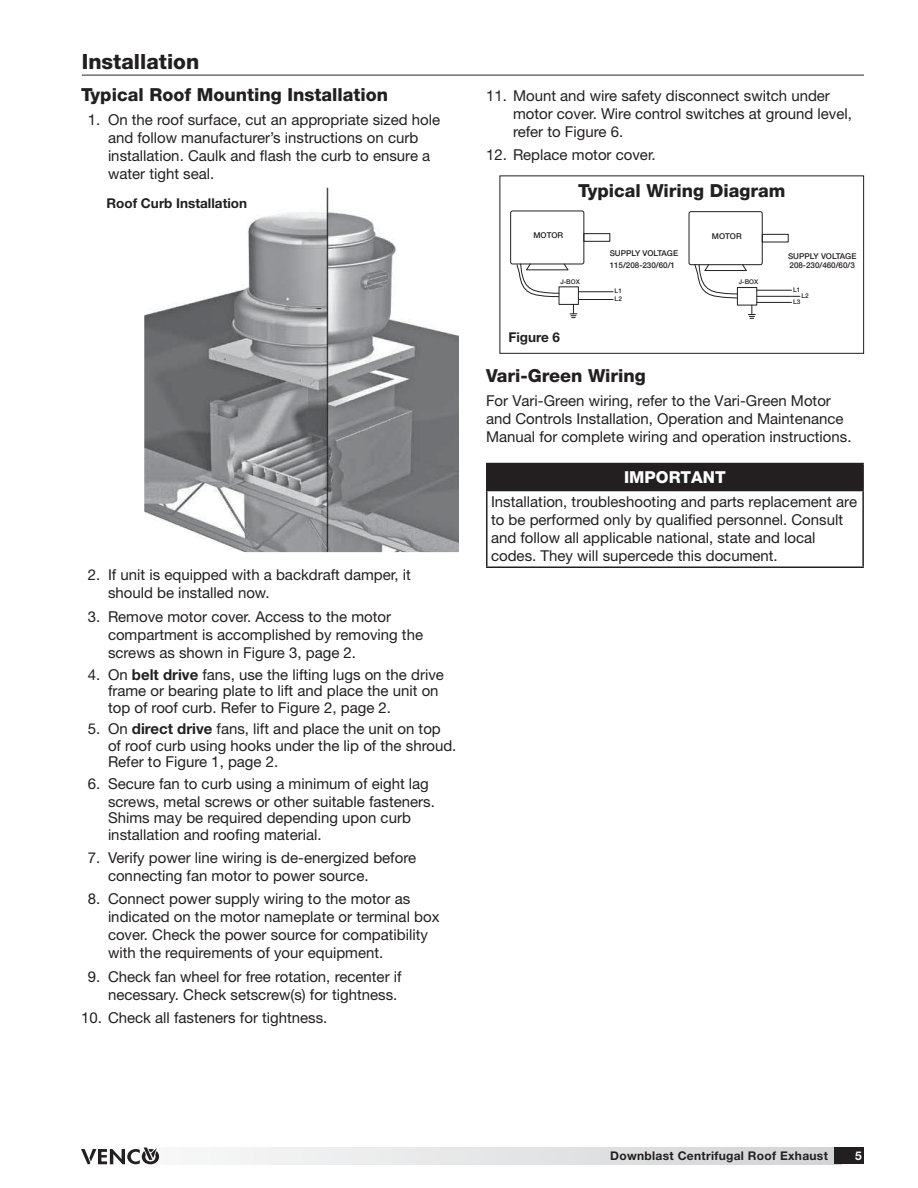
<style>
.page{position:relative;width:918px;height:1188px;background:#fff}
.page>*{position:absolute;margin:0;border:0;box-sizing:border-box;transform-origin:0 0}
.t1{font:800 21px "Helvetica Neue LT Std";color:#231f20}
.t2{font:800 18px "Helvetica Neue LT Std";color:#231f20}
.t3{font:800 16.5px "Helvetica Neue LT Std";color:#fff}
.t4{font:15px/18px "Helvetica Neue LT Std";color:#231f20}
.t5{font:700 13.5px "Helvetica Neue LT Std";color:#231f20}
.t6{font:700 12px "Helvetica Neue LT Std";letter-spacing:.025em;color:#231f20}
.t7{font:700 12px "Helvetica Neue LT Std";color:#fff}
.t8{font:500 8.1px "Helvetica Neue LT Std";color:#231f20}
.t9{font:500 6.45px "Helvetica Neue LT Std";color:#231f20}
.s1{font-weight:700}
</style>
<div class="page">
<svg style="left:159px;top:1148px;width:675px;height:16px"></svg>
<div style="left:834px;top:1148px;width:30px;height:16px;background:#231f20"></div>
<svg style="left:81px;top:1148px;width:78px;height:16px"></svg>
<div style="left:510px;top:211px;width:74px;height:53px;border:1px solid #231f20;border-radius:2px"></div>
<div style="left:584px;top:233px;width:26px;height:9px;border:1px solid #231f20"></div>
<div style="left:559px;top:287px;width:20px;height:18px;border:1px solid #231f20"></div>
<svg style="left:516px;top:263px;width:53px;height:34px"></svg>
<hr style="left:578px;top:291px;width:35px;height:1px;background:#231f20">
<hr style="left:578px;top:299px;width:35px;height:1px;background:#231f20">
<svg style="left:570px;top:304px;width:7px;height:14px"></svg>
<hr style="left:757px;top:296px;width:43px;height:1px;background:#231f20">
<hr style="left:757px;top:290px;width:34px;height:1px;background:#231f20">
<svg style="left:748px;top:305px;width:7px;height:14px"></svg>
<div style="left:762px;top:234px;width:26px;height:8px;border:1px solid #231f20"></div>
<svg style="left:689px;top:211px;width:74px;height:88px"></svg>
<hr style="left:757px;top:302px;width:34px;height:1px;background:#231f20">
<div style="left:500px;top:176px;width:364px;height:178px;border:1px solid #231f20"></div>
<img style="left:144px;top:188px;width:315px;height:364px">
<hr style="left:82px;top:74px;width:782px;height:2px;background:#6d6e70">
<div style="left:487px;top:464px;width:376px;height:27px;background:#231f20"></div>
<hr style="left:486px;top:491px;width:2px;height:76px;background:#231f20">
<hr style="left:862px;top:491px;width:2px;height:76px;background:#231f20">
<hr style="left:486px;top:567px;width:378px;height:1px;background:#231f20">
<hr style="left:486px;top:463px;width:378px;height:1px;background:#231f20">
<hr style="left:486px;top:464px;width:2px;height:26px;background:#231f20">
<hr style="left:862px;top:464px;width:2px;height:26px;background:#231f20">
<hr style="left:486px;top:490px;width:378px;height:1px;background:#231f20">
<h1 class="t1" style="left:82px;top:54px;width:119px">Installation</h1>
<p class="t2" style="left:81px;top:89px;width:309px">Typical Roof Mounting Installation</p>
<p class="t4" style="left:108px;top:112px;width:334px;text-indent:-20px">1. On the roof surface, cut an appropriate sized hole and follow manufacturer’s instructions on curb installation. Caulk and flash the curb to ensure a water tight seal.</p>
<p class="t5" style="left:107px;top:199px;width:142px">Roof Curb Installation</p>
<p class="t4" style="left:108px;top:567px;width:304px;text-indent:-20px">2. If unit is equipped with a backdraft damper, it should be installed now.</p>
<p class="t4" style="left:108px;top:609px;width:317px;text-indent:-20px">3. Remove motor cover. Access to the motor compartment is accomplished by removing the screws as shown in Figure 3, page 2.</p>
<p class="t4" style="left:108px;top:667px;width:337px;line-height:16.5px;text-indent:-20px">4. On <span class="s1">belt drive</span> fans, use the lifting lugs on the drive frame or bearing plate to lift and place the unit on top of roof curb. Refer to Figure 2, page 2.</p>
<p class="t4" style="left:108px;top:722px;width:350px;line-height:16.5px;text-indent:-20px">5. On <span class="s1">direct drive</span> fans, lift and place the unit on top of roof curb using hooks under the lip of the shroud.<br>Refer to Figure 1, page 2.</p>
<p class="t4" style="left:108px;top:777px;width:328px;line-height:16.8px;text-indent:-20px">6. Secure fan to curb using a minimum of eight lag screws, metal screws or other suitable fasteners.<br>Shims may be required depending upon curb installation and roofing material.</p>
<p class="t4" style="left:108px;top:850px;width:310px;text-indent:-20px">7. Verify power line wiring is de-energized before connecting fan motor to power source.</p>
<p class="t4" style="left:108px;top:891px;width:333px;text-indent:-20px">8. Connect power supply wiring to the motor as indicated on the motor nameplate or terminal box cover. Check the power source for compatibility with the requirements of your equipment.</p>
<p class="t4" style="left:88px;top:969px;width:315px;text-align:right">9. Check fan wheel for free rotation, recenter if necessary. Check setscrew(s) for tightness.</p>
<p class="t4" style="left:81px;top:1010px;width:248px">10. Check all fasteners for tightness.</p>
<p class="t4" style="left:513px;top:88px;width:340px;text-indent:-27px">11. Mount and wire safety disconnect switch under motor cover. Wire control switches at ground level, refer to Figure 6.</p>
<p class="t4" style="left:486px;top:147px;width:171px">12. Replace motor cover.</p>
<p class="t8" style="left:533px;top:233px;width:31px">MOTOR</p>
<p class="t2" style="left:578px;top:184px;width:209px">Typical Wiring Diagram</p>
<p class="t8" style="left:610px;top:250px;width:70px">SUPPLY VOLTAGE</p>
<p class="t8" style="left:712px;top:233px;width:31px">MOTOR</p>
<p class="t8" style="left:788px;top:254px;width:70px">SUPPLY VOLTAGE</p>
<p class="t8" style="left:610px;top:262px;width:67px">115/208-230/60/1</p>
<p class="t8" style="left:790px;top:263px;width:67px">208-230/460/60/3</p>
<p class="t9" style="left:560px;top:279px;width:21px">J-BOX</p>
<p class="t9" style="left:739px;top:280px;width:21px">J-BOX</p>
<p class="t9" style="left:615px;top:288px;width:9px">L1</p>
<p class="t5" style="left:508px;top:332px;width:53px">Figure 6</p>
<p class="t9" style="left:615px;top:296px;width:9px">L2</p>
<p class="t9" style="left:793px;top:287px;width:9px">L1</p>
<p class="t9" style="left:802px;top:293px;width:9px">L2</p>
<p class="t9" style="left:793px;top:299px;width:9px">L3</p>
<p class="t2" style="left:486px;top:369px;width:161px">Vari-Green Wiring</p>
<p class="t4" style="left:486px;top:393px;width:367px">For Vari-Green wiring, refer to the Vari-Green Motor and Controls Installation, Operation and Maintenance<br>Manual for complete wiring and operation instructions.</p>
<p class="t3" style="left:624px;top:471px;width:103px">IMPORTANT</p>
<p class="t4" style="left:491px;top:494px;width:368px">Installation, troubleshooting and parts replacement are to be performed only by qualified personnel. Consult and follow all applicable national, state and local codes. They will supercede this document.</p>
<p class="t6" style="left:610px;top:1152px;width:219px">Downblast Centrifugal Roof Exhaust</p>
<p class="t7" style="left:855px;top:1152px;width:8px">5</p>
</div>
